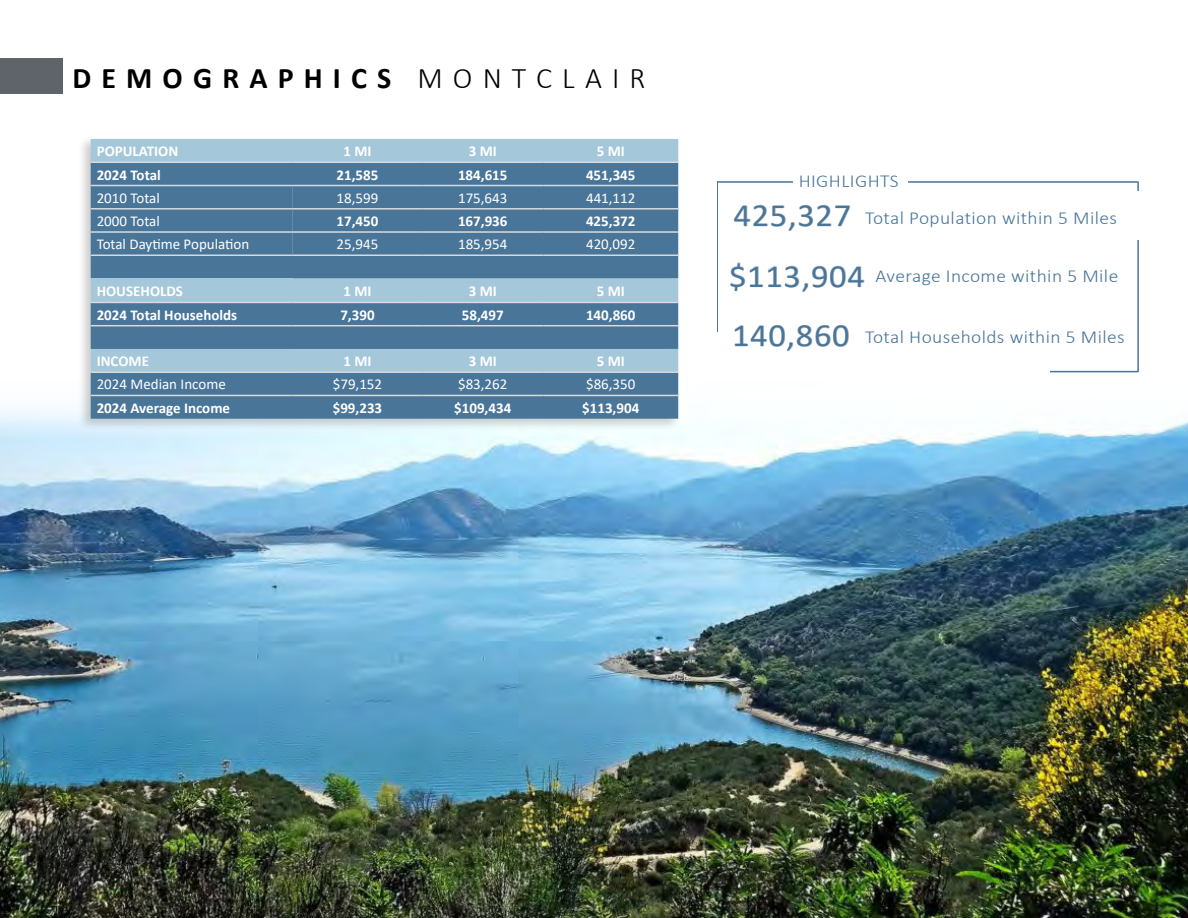
<style>
.page{position:relative;width:1188px;height:918px;background:#fff}
.page>*{position:absolute;margin:0;border:0;box-sizing:border-box;transform-origin:0 0}
.t1{font:700 30px "Calibri";letter-spacing:.34em;color:#000}
.t2{font:300 18.3px "Calibri";letter-spacing:.02em;color:#497599;scale:1.06 1}
.t3{font:700 15px "Calibri";color:#fff}
.t4{font:15px "Calibri";color:#fff}
.s1{font-weight:300}
.s2{font-weight:400;font-size:32.4px;color:#d8dadd}
</style>
<div class="page">
<img style="left:0;top:438px;width:1188px;height:480px">
<svg style="left:0;top:424px;width:1188px;height:14px"></svg>
<div style="left:77px;top:135px;width:604px;height:296px;background:#000;opacity:.2"></div>
<div style="left:91px;top:139px;width:587px;height:23px;background:#a4c7da"></div>
<div style="left:91px;top:163px;width:587px;height:256px;background:#497599"></div>
<div style="left:91px;top:186px;width:202px;height:69px;background:#497599"></div>
<div style="left:91px;top:279px;width:202px;height:23px;background:#a4c7da"></div>
<div style="left:293px;top:279px;width:385px;height:23px;background:#a4c7da"></div>
<div style="left:91px;top:349px;width:202px;height:23px;background:#a4c7da"></div>
<div style="left:293px;top:349px;width:385px;height:22px;background:#a4c7da"></div>
<hr style="left:91px;top:302px;width:202px;height:1px;background:#d8dadd">
<hr style="left:91px;top:371px;width:202px;height:2px;background:#d8dadd">
<hr style="left:91px;top:255px;width:202px;height:1px;background:#d8dadd">
<hr style="left:91px;top:185px;width:202px;height:1px;background:#d8dadd">
<hr style="left:91px;top:208px;width:202px;height:2px;background:#d8dadd">
<hr style="left:91px;top:231px;width:202px;height:2px;background:#d8dadd">
<hr style="left:91px;top:325px;width:202px;height:1px;background:#d8dadd">
<hr style="left:91px;top:395px;width:202px;height:1px;background:#d8dadd">
<hr style="left:293px;top:255px;width:129px;height:1px;background:#d8dadd">
<hr style="left:422px;top:255px;width:121px;height:1px;background:#d8dadd">
<hr style="left:543px;top:255px;width:135px;height:1px;background:#d8dadd">
<hr style="left:293px;top:325px;width:129px;height:1px;background:#d8dadd">
<hr style="left:422px;top:325px;width:121px;height:1px;background:#d8dadd">
<hr style="left:543px;top:325px;width:135px;height:1px;background:#d8dadd">
<hr style="left:91px;top:162px;width:202px;height:1px;background:#d8dadd">
<hr style="left:293px;top:162px;width:129px;height:1px;background:#d8dadd">
<hr style="left:293px;top:185px;width:129px;height:1px;background:#d8dadd">
<hr style="left:293px;top:208px;width:129px;height:2px;background:#d8dadd">
<hr style="left:293px;top:231px;width:129px;height:2px;background:#d8dadd">
<hr style="left:293px;top:302px;width:129px;height:1px;background:#d8dadd">
<hr style="left:293px;top:371px;width:129px;height:2px;background:#d8dadd">
<hr style="left:422px;top:162px;width:121px;height:1px;background:#d8dadd">
<hr style="left:422px;top:185px;width:121px;height:1px;background:#d8dadd">
<hr style="left:422px;top:208px;width:121px;height:2px;background:#d8dadd">
<hr style="left:422px;top:231px;width:121px;height:2px;background:#d8dadd">
<hr style="left:422px;top:302px;width:121px;height:1px;background:#d8dadd">
<hr style="left:422px;top:371px;width:121px;height:2px;background:#d8dadd">
<hr style="left:543px;top:162px;width:135px;height:1px;background:#d8dadd">
<hr style="left:543px;top:185px;width:135px;height:1px;background:#d8dadd">
<hr style="left:543px;top:208px;width:135px;height:2px;background:#d8dadd">
<hr style="left:543px;top:231px;width:135px;height:2px;background:#d8dadd">
<hr style="left:543px;top:302px;width:135px;height:1px;background:#d8dadd">
<hr style="left:543px;top:371px;width:135px;height:2px;background:#d8dadd">
<hr style="left:293px;top:395px;width:129px;height:1px;background:#d8dadd">
<hr style="left:422px;top:395px;width:121px;height:1px;background:#d8dadd">
<hr style="left:543px;top:395px;width:135px;height:1px;background:#d8dadd">
<hr style="left:718px;top:181px;width:420px;height:2px;background:#497599">
<hr style="left:717px;top:181px;width:1px;height:150px;background:#497599">
<hr style="left:1038px;top:371px;width:100px;height:1px;background:#497599">
<div style="left:793px;top:172px;width:115px;height:22px;background:#fff"></div>
<hr style="left:1137px;top:183px;width:2px;height:188px;background:#497599">
<div style="left:1135px;top:191px;width:6px;height:49px;background:#fff"></div>
<div style="left:1001px;top:369px;width:49px;height:7px;background:#fff"></div>
<div style="left:0;top:58px;width:62px;height:36px;background:#5f636a"></div>
<h1 class="t1" style="left:72px;top:56px;width:575px">DEMOGRAPHICS <span class="s1">MONTCLAIR</span></h1>
<p class="t3" style="left:97px;top:141px;width:83px">POPULATION</p>
<p class="t3" style="left:343px;top:141px;width:30px">1 MI</p>
<p class="t3" style="left:469px;top:141px;width:30px">3 MI</p>
<p class="t3" style="left:597px;top:141px;width:30px">5 MI</p>
<p class="t3" style="left:97px;top:164px;width:66px">2024 Total</p>
<p class="t3" style="left:337px;top:164px;width:43px">21,585</p>
<p class="t3" style="left:458px;top:164px;width:51px">184,615</p>
<p class="t3" style="left:586px;top:164px;width:51px">451,345</p>
<p class="t4" style="left:97px;top:187px;width:65px">2010 Total</p>
<p class="t4" style="left:337px;top:187px;width:43px">18,599</p>
<p class="t4" style="left:458px;top:187px;width:51px">175,643</p>
<p class="t4" style="left:586px;top:187px;width:51px">441,112</p>
<p class="t4" style="left:97px;top:211px;width:65px">2000 Total</p>
<p class="t3" style="left:337px;top:210px;width:43px">17,450</p>
<p class="t3" style="left:458px;top:210px;width:51px">167,936</p>
<p class="t3" style="left:586px;top:210px;width:51px">425,372</p>
<p class="t4" style="left:97px;top:234px;width:154px">Total Daytime Population</p>
<p class="t4" style="left:337px;top:234px;width:43px">25,945</p>
<p class="t4" style="left:458px;top:234px;width:51px">185,954</p>
<p class="t4" style="left:586px;top:234px;width:51px">420,092</p>
<p class="t3" style="left:97px;top:280px;width:88px">HOUSEHOLDS</p>
<p class="t3" style="left:343px;top:280px;width:30px">1 MI</p>
<p class="t3" style="left:469px;top:280px;width:30px">3 MI</p>
<p class="t3" style="left:597px;top:280px;width:30px">5 MI</p>
<p class="t3" style="left:97px;top:304px;width:142px">2024 Total Households</p>
<p class="t3" style="left:340px;top:304px;width:36px">7,390</p>
<p class="t3" style="left:462px;top:304px;width:43px">58,497</p>
<p class="t3" style="left:586px;top:304px;width:51px">140,860</p>
<p class="t3" style="left:97px;top:351px;width:54px">INCOME</p>
<p class="t3" style="left:343px;top:351px;width:30px">1 MI</p>
<p class="t3" style="left:469px;top:351px;width:30px">3 MI</p>
<p class="t3" style="left:597px;top:351px;width:30px">5 MI</p>
<p class="t4" style="left:97px;top:374px;width:131px">2024 Median Income</p>
<p class="t4" style="left:333px;top:374px;width:51px">$79,152</p>
<p class="t4" style="left:458px;top:374px;width:51px">$83,262</p>
<p class="t4" style="left:586px;top:374px;width:51px">$86,350</p>
<p class="t3" style="left:97px;top:397px;width:135px">2024 Average Income</p>
<p class="t3" style="left:333px;top:397px;width:51px">$99,233</p>
<p class="t3" style="left:454px;top:397px;width:59px">$109,434</p>
<p class="t3" style="left:582px;top:397px;width:59px">$113,904</p>
<p class="t2" style="left:799px;top:170px;width:96px">HIGHLIGHTS</p>
<p class="t2" style="left:734px;top:207px;width:363px"><span class="s2">425,327</span> Total Population within 5 Miles</p>
<p class="t2" style="left:729px;top:265px;width:369px"><span class="s2">$113,904</span> Average Income within 5 Mile</p>
<p class="t2" style="left:732px;top:325px;width:372px"><span class="s2">140,860</span> Total Households within 5 Miles</p>
</div>
